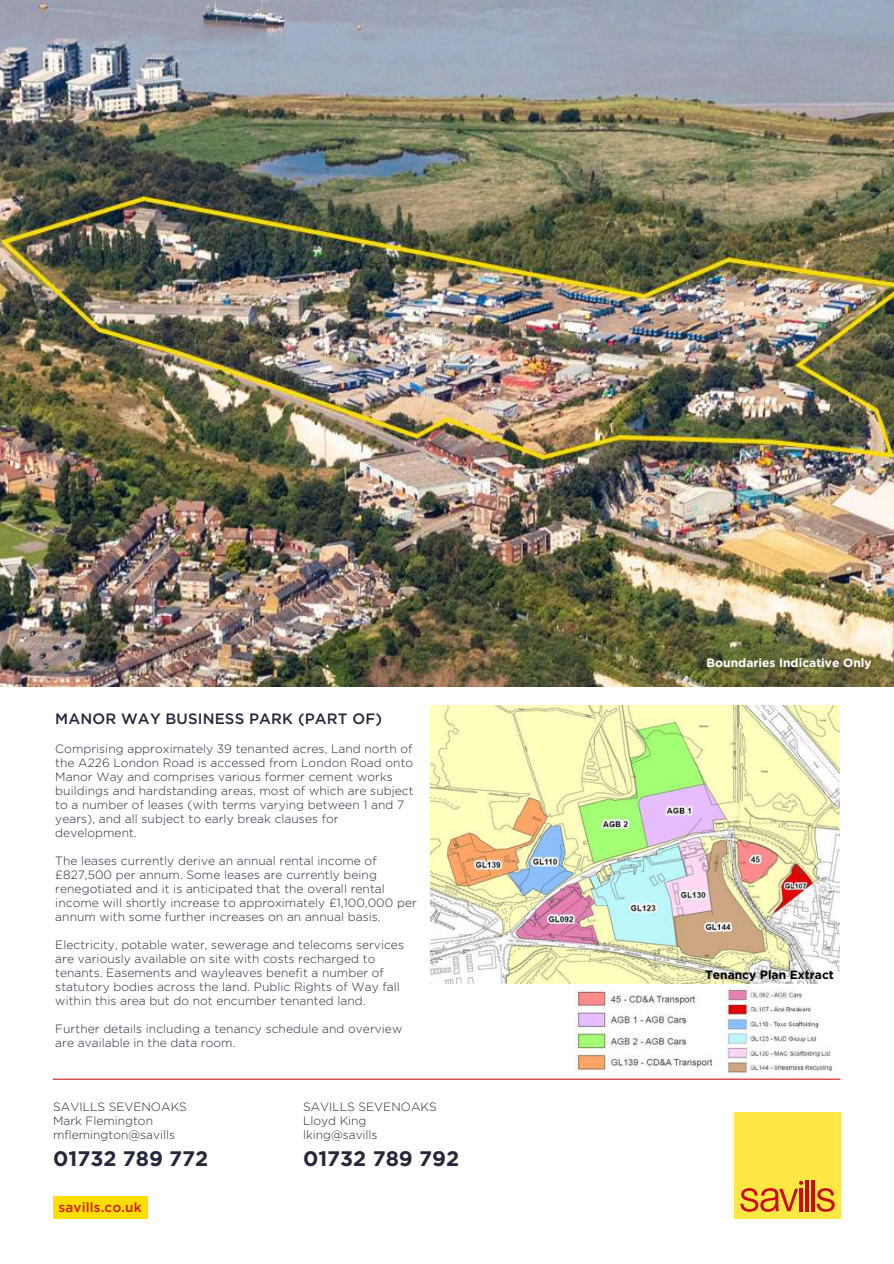
<style>
.page{position:relative;width:894px;height:1264px;background:#fff}
.page>*{position:absolute;margin:0;border:0;box-sizing:border-box;transform-origin:0 0}
.t1{font:700 21px "Gotham";color:#25273a}
.t2{font:500 15px "Gotham";letter-spacing:.01em;color:#25273a}
.t3{font:500 13.5px "Gotham";letter-spacing:.01em;color:#ce181e}
.t4{font:300 12px/14px "Gotham";letter-spacing:.005em;color:#25273a}
.t5{font:700 12px "Gotham";color:#fff}
.t6{font:700 12px "Gotham";color:#000}
</style>
<div class="page">
<img style="left:0;top:0;width:893px;height:686px">
<hr style="left:53px;top:1078px;width:787px;height:1px;background:#ce181e">
<div style="left:53px;top:1196px;width:94px;height:23px;background:#fede00"></div>
<div style="left:733px;top:1112px;width:107px;height:106px;background:#ffe843"></div>
<svg style="left:740px;top:1180px;width:63px;height:31px"></svg>
<hr style="left:799px;top:1188px;width:3px;height:23px;background:#c90c0f">
<hr style="left:805px;top:1180px;width:3px;height:31px;background:#c90c0f">
<hr style="left:811px;top:1180px;width:3px;height:31px;background:#c90c0f">
<svg style="left:816px;top:1188px;width:18px;height:23px"></svg>
<img style="left:430px;top:705px;width:409px;height:278px">
<img style="left:575px;top:989px;width:138px;height:84px">
<img style="left:725px;top:988px;width:108px;height:86px">
<p class="t2" style="left:55px;top:709px;width:328px">MANOR WAY BUSINESS PARK (PART OF)</p>
<p class="t4" style="left:55px;top:741px;width:359px">Comprising approximately 39 tenanted acres, Land north of the A226 London Road is accessed from London Road onto Manor Way and comprises various former cement works buildings and hardstanding areas, most of which are subject to a number of leases (with terms varying between 1 and 7 years), and all subject to early break clauses for development.</p>
<p class="t4" style="left:55px;top:853px;width:363px">The leases currently derive an annual rental income of £827,500 per annum. Some leases are currently being renegotiated and it is anticipated that the overall rental income will shortly increase to approximately £1,100,000 per annum with some further increases on an annual basis.</p>
<p class="t4" style="left:55px;top:937px;width:350px">Electricity, potable water, sewerage and telecoms services are variously available on site with costs recharged to tenants. Easements and wayleaves benefit a number of statutory bodies across the land. Public Rights of Way fall within this area but do not encumber tenanted land.</p>
<p class="t4" style="left:55px;top:1021px;width:348px">Further details including a tenancy schedule and overview are available in the data room.</p>
<p class="t4" style="left:53px;top:1099px;width:135px">SAVILLS SEVENOAKS<br>Mark Flemington mflemington@savills</p>
<p class="t4" style="left:303px;top:1099px;width:135px">SAVILLS SEVENOAKS<br>Lloyd King lking@savills</p>
<h1 class="t1" style="left:303px;top:1145px;width:157px">01732 789 792</h1>
<h1 class="t1" style="left:53px;top:1145px;width:157px">01732 789 772</h1>
<p class="t3" style="left:58px;top:1199px;width:85px">savills.co.uk</p>
<p class="t5" style="left:706px;top:655px;width:166px">Boundaries Indicative Only</p>
<p class="t6" style="left:704px;top:967px;width:130px">Tenancy Plan Extract</p>
</div>
